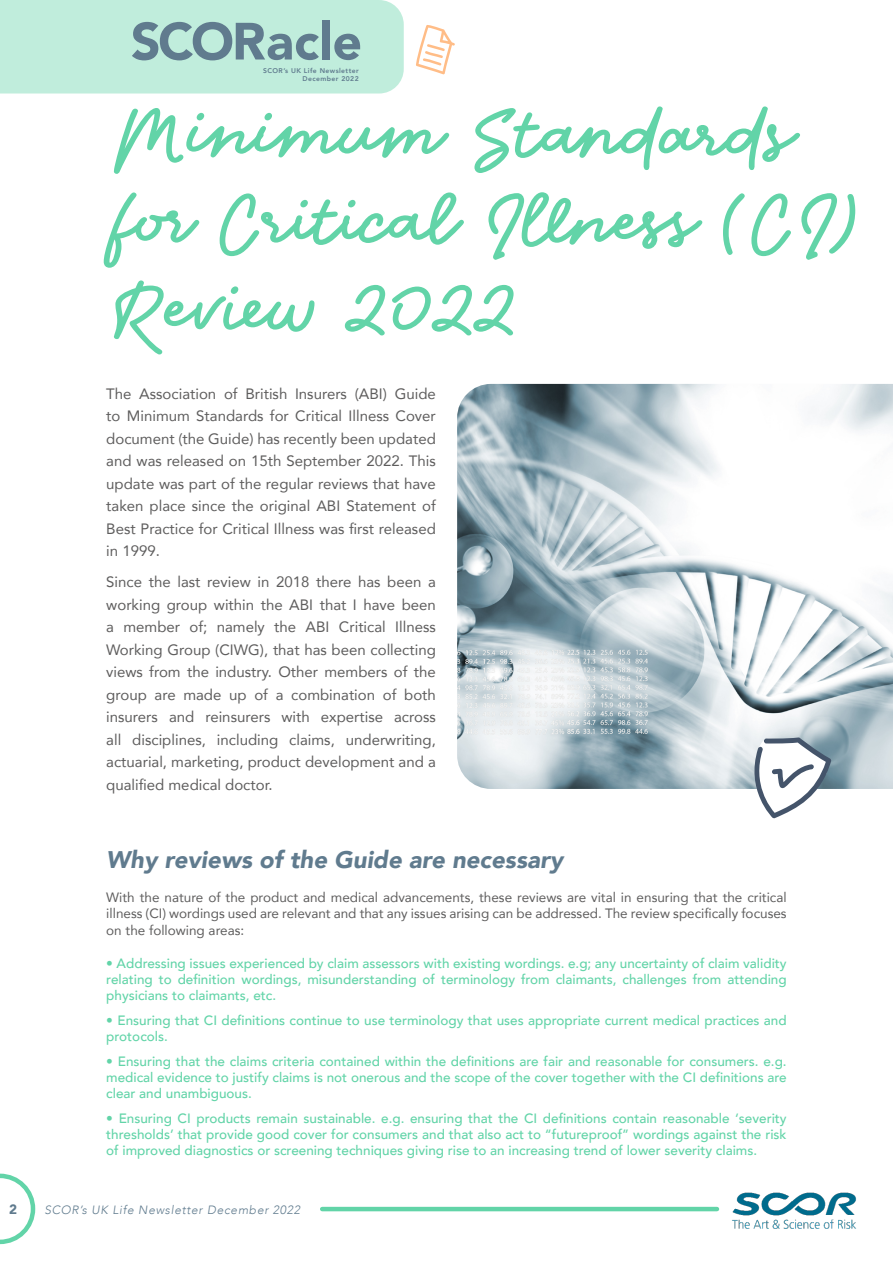
<style>
.page{position:relative;width:893px;height:1263px;background:#fff}
.page>*{position:absolute;margin:0;border:0;box-sizing:border-box;transform-origin:0 0}
.t1{font:900 66px/87px "SCO Rtura";letter-spacing:-.02em;color:#62d4a8}
.t2{font:900 51.75px "Avenir";color:#607b8e}
.t3{font:italic 900 24px "Avenir";color:#607b8e}
.t4{font:15px/22.5px "Avenir";color:#5e5d5d;text-align:justify}
.t5{font:500 13.5px/16.2px "Avenir";color:#62d4a8;text-align:justify}
.t6{font:13.5px/16.2px "Avenir";color:#5e5d5d;text-align:justify}
.t7{font:900 13.5px "Avenir";color:#607b8e}
.t8{font:italic 300 12px "Avenir";letter-spacing:.06em;color:#607b8e}
.t9{font:800 6.75px/8.2px "Avenir";letter-spacing:.06em;color:#607b8e;text-align:right}
</style>
<div class="page">
<img style="left:732px;top:1192px;width:124px;height:36px">
<svg style="left:0;top:1173px;width:35px;height:71px"></svg>
<hr style="left:322px;top:1207px;width:395px;height:4px;background:#62d4a8">
<div style="left:0;top:0;width:404px;height:94px;background:#c0eddc"></div>
<svg style="left:416px;top:25px;width:39px;height:50px"></svg>
<img style="left:457px;top:384px;width:436px;height:405px">
<svg style="left:739px;top:727px;width:96px;height:92px"></svg>
<h2 class="t2" style="left:131px;top:-3px;width:233px">SCORacle</h2>
<p class="t9" style="left:263px;top:67px;width:97px">SCOR’s UK Life Newsletter<br>December 2022</p>
<h1 class="t1" style="left:106px;top:94px;width:743px">Minimum Standards for Critical Illness (CI)<br>Review 2022</h1>
<p class="t4" style="left:106px;top:382px;width:331px">The Association of British Insurers (ABI) Guide to Minimum Standards for Critical Illness Cover document (the Guide) has recently been updated and was released on 15th September 2022. This update was part of the regular reviews that have taken place since the original ABI Statement of Best Practice for Critical Illness was first released in 1999.</p>
<p class="t4" style="left:106px;top:570px;width:331px">Since the last review in 2018 there has been a working group within the ABI that I have been a member of; namely the ABI Critical Illness Working Group (CIWG), that has been collecting views from the industry. Other members of the group are made up of a combination of both insurers and reinsurers with expertise across all disciplines, including claims, underwriting, actuarial, marketing, product development and a qualified medical doctor.</p>
<h3 class="t3" style="left:106px;top:839px;width:458px">Why reviews of the Guide are necessary</h3>
<p class="t6" style="left:106px;top:889px;width:682px">With the nature of the product and medical advancements, these reviews are vital in ensuring that the critical illness (CI) wordings used are relevant and that any issues arising can be addressed. The review specifically focuses on the following areas:</p>
<p class="t5" style="left:106px;top:954px;width:682px">• Addressing issues experienced by claim assessors with existing wordings. e.g; any uncertainty of claim validity relating to definition wordings, misunderstanding of terminology from claimants, challenges from attending physicians to claimants, etc.</p>
<p class="t5" style="left:106px;top:1011px;width:682px">• Ensuring that CI definitions continue to use terminology that uses appropriate current medical practices and protocols.</p>
<p class="t5" style="left:106px;top:1052px;width:682px">• Ensuring that the claims criteria contained within the definitions are fair and reasonable for consumers. e.g. medical evidence to justify claims is not onerous and the scope of the cover together with the CI definitions are clear and unambiguous.</p>
<p class="t5" style="left:106px;top:1109px;width:682px">• Ensuring CI products remain sustainable. e.g. ensuring that the CI definitions contain reasonable ‘severity thresholds’ that provide good cover for consumers and that also act to “futureproof” wordings against the risk of improved diagnostics or screening techniques giving rise to an increasing trend of lower severity claims.</p>
<p class="t7" style="left:9px;top:1197px;width:9px">2</p>
<p class="t8" style="left:44px;top:1202px;width:257px">SCOR’s UK Life Newsletter December 2022</p>
</div>
